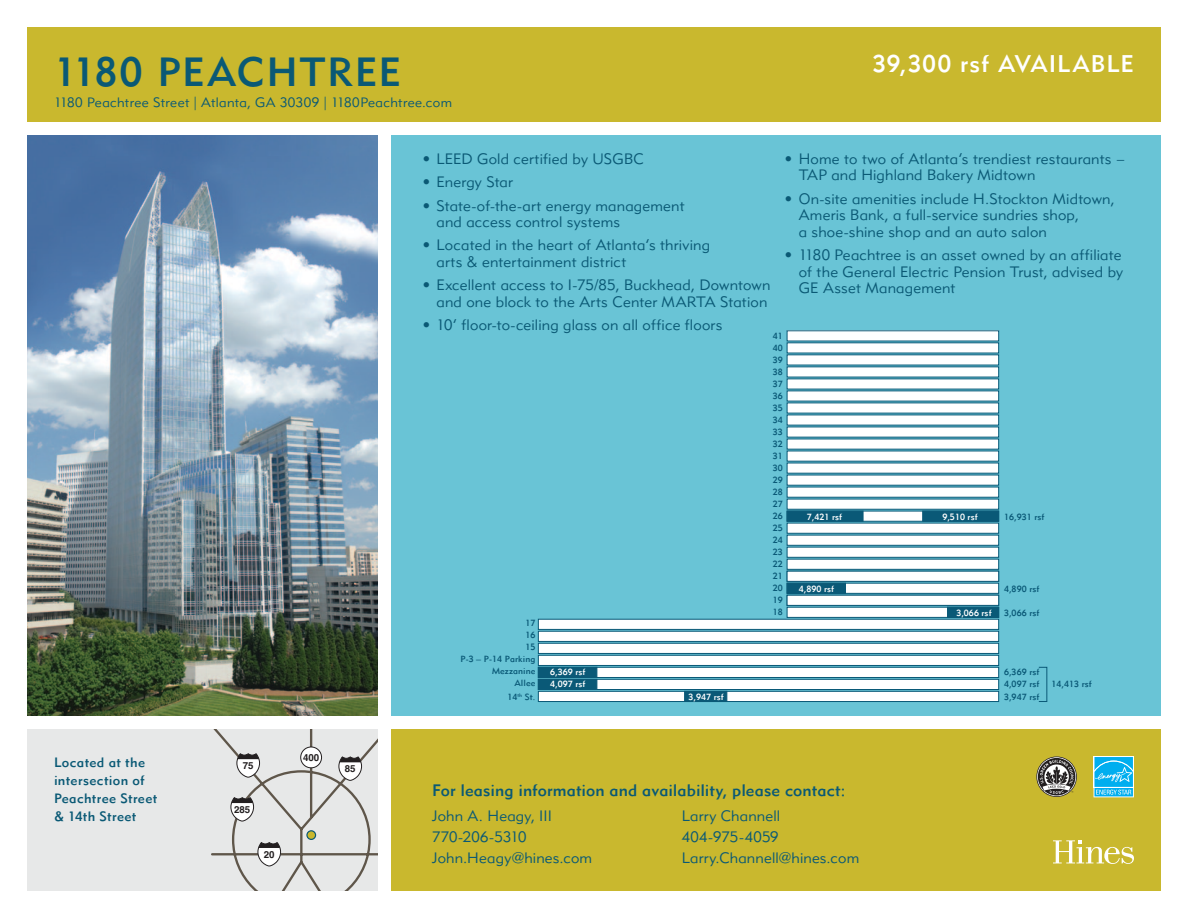
<style>
.page{position:relative;width:1188px;height:918px;background:#fff}
.page>*{position:absolute;margin:0;border:0;box-sizing:border-box;transform-origin:0 0}
.t1{font:40.5px "Metro Medium Two";letter-spacing:.03em;color:#0a5975}
.t2{font:24px "Metro Medium Two";letter-spacing:.055em;color:#fff}
.t3{font:16.5px "Metro Medium Two";letter-spacing:.01em;color:#0a5975}
.t4{font:15px/16.5px "Metro Lite Two";letter-spacing:.01em;color:#0a5975}
.t5{font:13.5px "Metro Lite Two";letter-spacing:.025em;color:#0a5975}
.t6{font:13.5px/18px "Metro Medium Two";letter-spacing:.03em;color:#0a5975}
.t7{font:700 9.75px "Helvetica";color:#231f20}
.t8{font:8.85px "Metro Medium Two";letter-spacing:.01em;color:#0a5977}
.t9{font:8.85px "Metro Medium Two";letter-spacing:.01em;color:#fff}
</style>
<div class="page">
<div style="left:392px;top:135px;width:769px;height:581px;background:#69c4d6"></div>
<div style="left:392px;top:729px;width:769px;height:162px;background:#c9b82e"></div>
<div style="left:27px;top:27px;width:1134px;height:95px;background:#c9b82e"></div>
<div style="left:538px;top:691px;width:461px;height:11px;background:#fff;border:1px solid #0a5977"></div>
<div style="left:684px;top:691px;width:43px;height:11px;background:#0a5977"></div>
<div style="left:538px;top:679px;width:461px;height:11px;background:#fff;border:1px solid #0a5977"></div>
<div style="left:538px;top:679px;width:59px;height:11px;background:#0a5977"></div>
<div style="left:538px;top:667px;width:461px;height:11px;background:#fff;border:1px solid #0a5977"></div>
<div style="left:538px;top:655px;width:461px;height:11px;background:#fff;border:1px solid #0a5977"></div>
<div style="left:538px;top:643px;width:461px;height:11px;background:#fff;border:1px solid #0a5977"></div>
<div style="left:538px;top:631px;width:461px;height:11px;background:#fff;border:1px solid #0a5977"></div>
<div style="left:538px;top:619px;width:461px;height:11px;background:#fff;border:1px solid #0a5977"></div>
<div style="left:787px;top:607px;width:212px;height:11px;background:#fff;border:1px solid #0a5977"></div>
<div style="left:947px;top:607px;width:52px;height:11px;background:#0a5977"></div>
<div style="left:787px;top:583px;width:212px;height:11px;background:#fff;border:1px solid #0a5977"></div>
<div style="left:787px;top:583px;width:59px;height:11px;background:#0a5977"></div>
<div style="left:787px;top:559px;width:212px;height:11px;background:#fff;border:1px solid #0a5977"></div>
<div style="left:787px;top:547px;width:212px;height:11px;background:#fff;border:1px solid #0a5977"></div>
<div style="left:787px;top:535px;width:212px;height:11px;background:#fff;border:1px solid #0a5977"></div>
<div style="left:787px;top:523px;width:212px;height:11px;background:#fff;border:1px solid #0a5977"></div>
<div style="left:787px;top:511px;width:212px;height:11px;background:#fff;border:1px solid #0a5977"></div>
<div style="left:787px;top:499px;width:212px;height:11px;background:#fff;border:1px solid #0a5977"></div>
<div style="left:787px;top:511px;width:76px;height:11px;background:#0a5977"></div>
<div style="left:787px;top:487px;width:212px;height:11px;background:#fff;border:1px solid #0a5977"></div>
<div style="left:787px;top:475px;width:212px;height:11px;background:#fff;border:1px solid #0a5977"></div>
<div style="left:787px;top:463px;width:212px;height:11px;background:#fff;border:1px solid #0a5977"></div>
<div style="left:787px;top:451px;width:212px;height:11px;background:#fff;border:1px solid #0a5977"></div>
<div style="left:787px;top:439px;width:212px;height:11px;background:#fff;border:1px solid #0a5977"></div>
<div style="left:787px;top:426px;width:212px;height:12px;background:#fff;border:1px solid #0a5977"></div>
<div style="left:787px;top:414px;width:212px;height:12px;background:#fff;border:1px solid #0a5977"></div>
<div style="left:922px;top:511px;width:77px;height:11px;background:#0a5977"></div>
<div style="left:787px;top:595px;width:212px;height:11px;background:#fff;border:1px solid #0a5977"></div>
<div style="left:787px;top:571px;width:212px;height:11px;background:#fff;border:1px solid #0a5977"></div>
<div style="left:787px;top:402px;width:212px;height:12px;background:#fff;border:1px solid #0a5977"></div>
<div style="left:787px;top:390px;width:212px;height:12px;background:#fff;border:1px solid #0a5977"></div>
<div style="left:787px;top:378px;width:212px;height:12px;background:#fff;border:1px solid #0a5977"></div>
<div style="left:787px;top:366px;width:212px;height:11px;background:#fff;border:1px solid #0a5977"></div>
<div style="left:787px;top:354px;width:212px;height:11px;background:#fff;border:1px solid #0a5977"></div>
<div style="left:787px;top:342px;width:212px;height:11px;background:#fff;border:1px solid #0a5977"></div>
<div style="left:787px;top:331px;width:212px;height:10px;background:#fff"></div>
<div style="left:538px;top:667px;width:59px;height:11px;background:#0a5977"></div>
<div style="left:1038px;top:667px;width:9px;height:35px;border:1px solid #0a5977"></div>
<img style="left:27px;top:135px;width:351px;height:581px">
<svg style="left:1053px;top:840px;width:81px;height:24px"></svg>
<svg style="left:1036px;top:756px;width:41px;height:41px"></svg>
<div style="left:1094px;top:756px;width:40px;height:32px;background:#fff"></div>
<svg style="left:1094px;top:757px;width:40px;height:40px;background:#37bff2"></svg>
<div style="left:27px;top:729px;width:184px;height:162px;background:#e7e8e8"></div>
<svg style="left:211px;top:729px;width:167px;height:162px;background:#d9d9d9"></svg>
<div style="left:301px;top:747px;width:21px;height:21px;background:#fff;border-radius:50%"></div>
<div style="left:300px;top:747px;width:22px;height:21px;border:1px solid #231f20;border-radius:50%"></div>
<div style="left:307px;top:831px;width:9px;height:8px;background:#c9b82e;border-radius:50%"></div>
<div style="left:306px;top:830px;width:10px;height:10px;border:1px solid #0a5975;border-radius:50%"></div>
<h1 class="t1" style="left:54px;top:47px;width:349px">1180 PEACHTREE</h1>
<p class="t5" style="left:54px;top:94px;width:400px">1180 Peachtree Street | Atlanta, GA 30309 | 1180Peachtree.com</p>
<h2 class="t2" style="left:873px;top:49px;width:259px">39,300 rsf available</h2>
<p class="t4" style="left:423px;top:150px;width:222px">• LEED Gold certified by USGBC</p>
<p class="t4" style="left:423px;top:174px;width:91px">• Energy Star</p>
<p class="t4" style="left:436px;top:197px;width:250px;text-indent:-14px">• State-of-the-art energy management and access control systems</p>
<p class="t4" style="left:436px;top:237px;width:275px;text-indent:-14px">• Located in the heart of Atlanta’s thriving arts &amp; entertainment district</p>
<p class="t4" style="left:423px;top:277px;width:349px;text-align:right">• Excellent access to I-75/85, Buckhead, Downtown and one block to the Arts Center MARTA Station</p>
<p class="t4" style="left:423px;top:317px;width:301px">• 10’ floor-to-ceiling glass on all office floors</p>
<p class="t4" style="left:799px;top:150px;width:328px;text-indent:-14px">• Home to two of Atlanta’s trendiest restaurants –<br>TAP and Highland Bakery Midtown</p>
<p class="t4" style="left:799px;top:190px;width:318px;text-indent:-14px">• On-site amenities include H.Stockton Midtown,<br>Ameris Bank, a full-service sundries shop,<br>a shoe-shine shop and an auto salon</p>
<p class="t4" style="left:799px;top:246px;width:326px;text-align:justify;text-indent:-13px">• 1180 Peachtree is an asset owned by an affiliate of the General Electric Pension Trust, advised by GE Asset Management</p>
<p class="t8" style="left:773px;top:331px;width:11px">41</p>
<p class="t8" style="left:773px;top:343px;width:11px">40</p>
<p class="t8" style="left:773px;top:355px;width:11px">39</p>
<p class="t8" style="left:773px;top:367px;width:11px">38</p>
<p class="t8" style="left:773px;top:379px;width:11px">37</p>
<p class="t8" style="left:773px;top:391px;width:11px">36</p>
<p class="t8" style="left:773px;top:403px;width:11px">35</p>
<p class="t8" style="left:773px;top:415px;width:11px">34</p>
<p class="t8" style="left:773px;top:427px;width:11px">33</p>
<p class="t8" style="left:773px;top:439px;width:11px">32</p>
<p class="t8" style="left:773px;top:451px;width:11px">31</p>
<p class="t8" style="left:773px;top:463px;width:11px">30</p>
<p class="t8" style="left:773px;top:475px;width:11px">29</p>
<p class="t8" style="left:773px;top:487px;width:11px">28</p>
<p class="t6" style="left:54px;top:753px;width:105px">Located at the intersection of<br>Peachtree Street &amp; 14th Street</p>
<p class="t7" style="left:243px;top:758px;width:12px">75</p>
<p class="t7" style="left:234px;top:802px;width:18px">285</p>
<p class="t7" style="left:264px;top:847px;width:12px">20</p>
<p class="t7" style="left:303px;top:750px;width:18px">400</p>
<p class="t7" style="left:345px;top:761px;width:12px">85</p>
<p class="t8" style="left:525px;top:618px;width:11px">17</p>
<p class="t8" style="left:525px;top:630px;width:11px">16</p>
<p class="t8" style="left:525px;top:642px;width:11px">15</p>
<p class="t8" style="left:460px;top:653px;width:76px">P-3 – P-14 Parking</p>
<p class="t8" style="left:507px;top:692px;width:29px">14<sup>th</sup> St.</p>
<p class="t8" style="left:492px;top:665px;width:45px">Mezzanine</p>
<p class="t8" style="left:514px;top:677px;width:22px">Allee</p>
<p class="t8" style="left:773px;top:499px;width:11px">27</p>
<p class="t8" style="left:773px;top:511px;width:11px">26</p>
<p class="t8" style="left:773px;top:523px;width:11px">25</p>
<p class="t8" style="left:773px;top:535px;width:11px">24</p>
<p class="t8" style="left:773px;top:547px;width:11px">23</p>
<p class="t8" style="left:773px;top:559px;width:11px">22</p>
<p class="t8" style="left:773px;top:571px;width:11px">21</p>
<p class="t8" style="left:773px;top:583px;width:11px">20</p>
<p class="t8" style="left:773px;top:595px;width:11px">19</p>
<p class="t8" style="left:773px;top:607px;width:11px">18</p>
<p class="t9" style="left:807px;top:511px;width:37px">7,421 rsf</p>
<p class="t9" style="left:942px;top:511px;width:37px">9,510 rsf</p>
<p class="t8" style="left:1004px;top:511px;width:42px">16,931 rsf</p>
<p class="t9" style="left:799px;top:583px;width:37px">4,890 rsf</p>
<p class="t8" style="left:1004px;top:583px;width:37px">4,890 rsf</p>
<p class="t9" style="left:956px;top:607px;width:37px">3,066 rsf</p>
<p class="t8" style="left:1004px;top:607px;width:37px">3,066 rsf</p>
<p class="t9" style="left:550px;top:667px;width:37px">6,369 rsf</p>
<p class="t8" style="left:1004px;top:667px;width:37px">6,369 rsf</p>
<p class="t9" style="left:550px;top:679px;width:37px">4,097 rsf</p>
<p class="t8" style="left:1004px;top:679px;width:37px">4,097 rsf</p>
<p class="t8" style="left:1052px;top:679px;width:42px">14,413 rsf</p>
<p class="t9" style="left:688px;top:691px;width:37px">3,947 rsf</p>
<p class="t8" style="left:1004px;top:691px;width:37px">3,947 rsf</p>
<p class="t3" style="left:432px;top:780px;width:415px">For leasing information and availability, please contact:</p>
<p class="t4" style="left:432px;top:806px;width:162px;line-height:21px">John A. Heagy, III<br>770-206-5310<br>John.Heagy@hines.com</p>
<p class="t4" style="left:682px;top:806px;width:179px;line-height:21px">Larry Channell<br>404-975-4059<br>Larry.Channell@hines.com</p>
</div>
